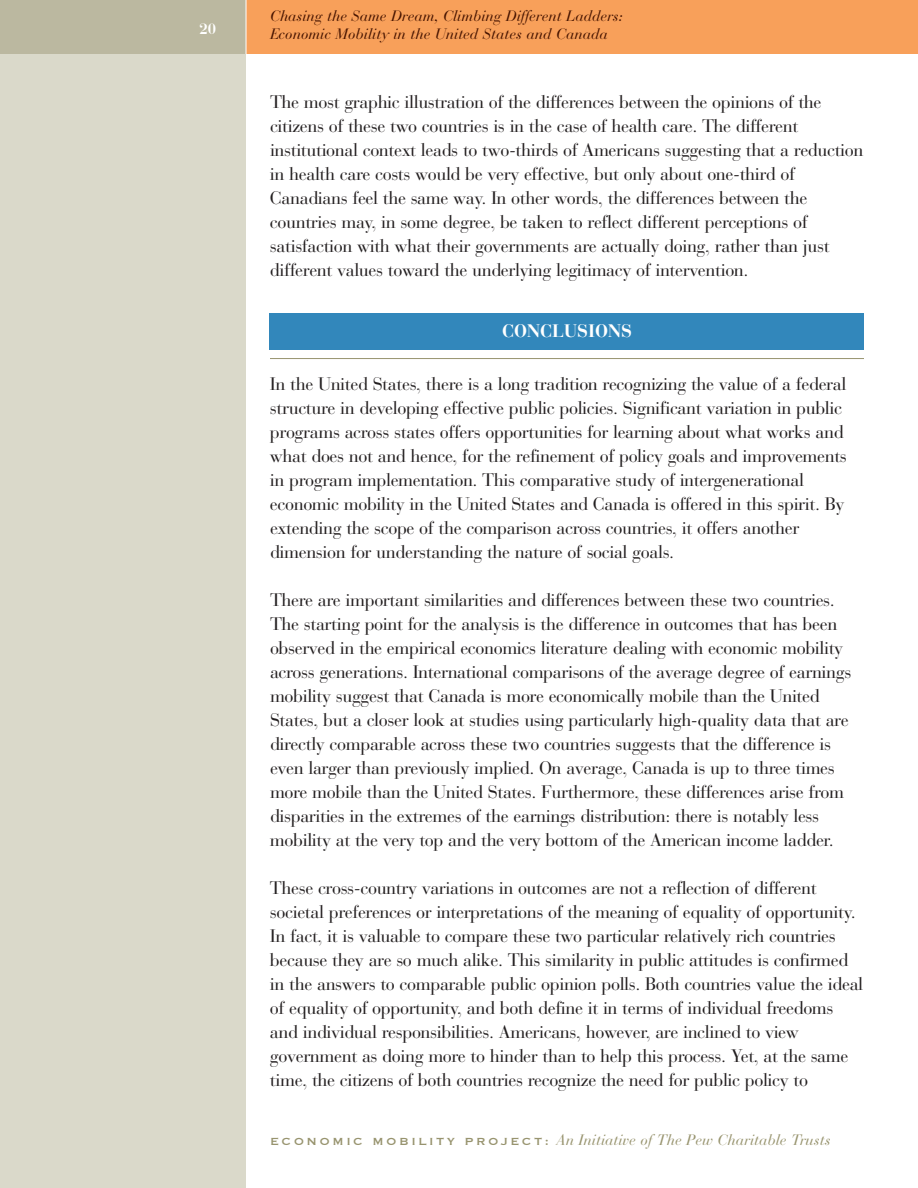
<style>
.page{position:relative;width:918px;height:1188px;background:#fff}
.page>*{position:absolute;margin:0;border:0;box-sizing:border-box;transform-origin:0 0}
.t1{font:18px/24px "Bauer Bodoni";letter-spacing:-.025em;color:#231f20}
.t2{font:700 18px "Bauer Bodoni";color:#fff}
.t3{font:italic 15px/18px "Bauer Bodoni";color:#471400}
.t4{font:italic 15px "Bauer Bodoni";color:#98946f}
.t5{font:700 15px "Bauer Bodoni";color:#fff}
.s1{font-family:"Copperplate";font-style:normal;font-size:13.5px}
</style>
<div class="page">
<div style="left:269px;top:314px;width:595px;height:36px;background:#3287bb"></div>
<div style="left:246px;top:0;width:672px;height:54px;background:#f8a05a"></div>
<div style="left:0;top:0;width:246px;height:54px;background:#bbb8a0"></div>
<hr style="left:246px;top:0;width:1px;height:54px;background:#fff">
<div style="left:0;top:54px;width:246px;height:1134px;background:#dad9ca"></div>
<hr style="left:270px;top:358px;width:594px;height:1px;background:#98946f">
<p class="t5" style="left:199px;top:24px;width:18px">20</p>
<p class="t3" style="left:270px;top:8px;width:354px">Chasing the Same Dream, Climbing Different Ladders:<br>Economic Mobility in the United States and Canada</p>
<p class="t1" style="left:270px;top:92px;width:595px">The most graphic illustration of the differences between the opinions of the citizens of these two countries is in the case of health care. The different institutional context leads to two-thirds of Americans suggesting that a reduction in health care costs would be very effective, but only about one-third of Canadians feel the same way. In other words, the differences between the countries may, in some degree, be taken to reflect different perceptions of satisfaction with what their governments are actually doing, rather than just different values toward the underlying legitimacy of intervention.</p>
<p class="t2" style="left:502px;top:325px;width:131px">CONCLUSIONS</p>
<p class="t1" style="left:270px;top:374px;width:578px">In the United States, there is a long tradition recognizing the value of a federal structure in developing effective public policies. Significant variation in public programs across states offers opportunities for learning about what works and what does not and hence, for the refinement of policy goals and improvements in program implementation. This comparative study of intergenerational economic mobility in the United States and Canada is offered in this spirit. By extending the scope of the comparison across countries, it offers another dimension for understanding the nature of social goals.</p>
<p class="t1" style="left:270px;top:590px;width:583px">There are important similarities and differences between these two countries.<br>The starting point for the analysis is the difference in outcomes that has been observed in the empirical economics literature dealing with economic mobility across generations. International comparisons of the average degree of earnings mobility suggest that Canada is more economically mobile than the United States, but a closer look at studies using particularly high-quality data that are directly comparable across these two countries suggests that the difference is even larger than previously implied. On average, Canada is up to three times more mobile than the United States. Furthermore, these differences arise from disparities in the extremes of the earnings distribution: there is notably less mobility at the very top and the very bottom of the American income ladder.</p>
<p class="t1" style="left:270px;top:878px;width:595px">These cross-country variations in outcomes are not a reflection of different societal preferences or interpretations of the meaning of equality of opportunity.<br>In fact, it is valuable to compare these two particular relatively rich countries because they are so much alike. This similarity in public attitudes is confirmed in the answers to comparable public opinion polls. Both countries value the ideal of equality of opportunity, and both define it in terms of individual freedoms and individual responsibilities. Americans, however, are inclined to view government as doing more to hinder than to help this process. Yet, at the same time, the citizens of both countries recognize the need for public policy to</p>
<p class="t4" style="left:270px;top:1135px;width:562px"><span class="s1">ECONOMIC MOBILITY PROJECT:</span> An Initiative of The Pew Charitable Trusts</p>
</div>
